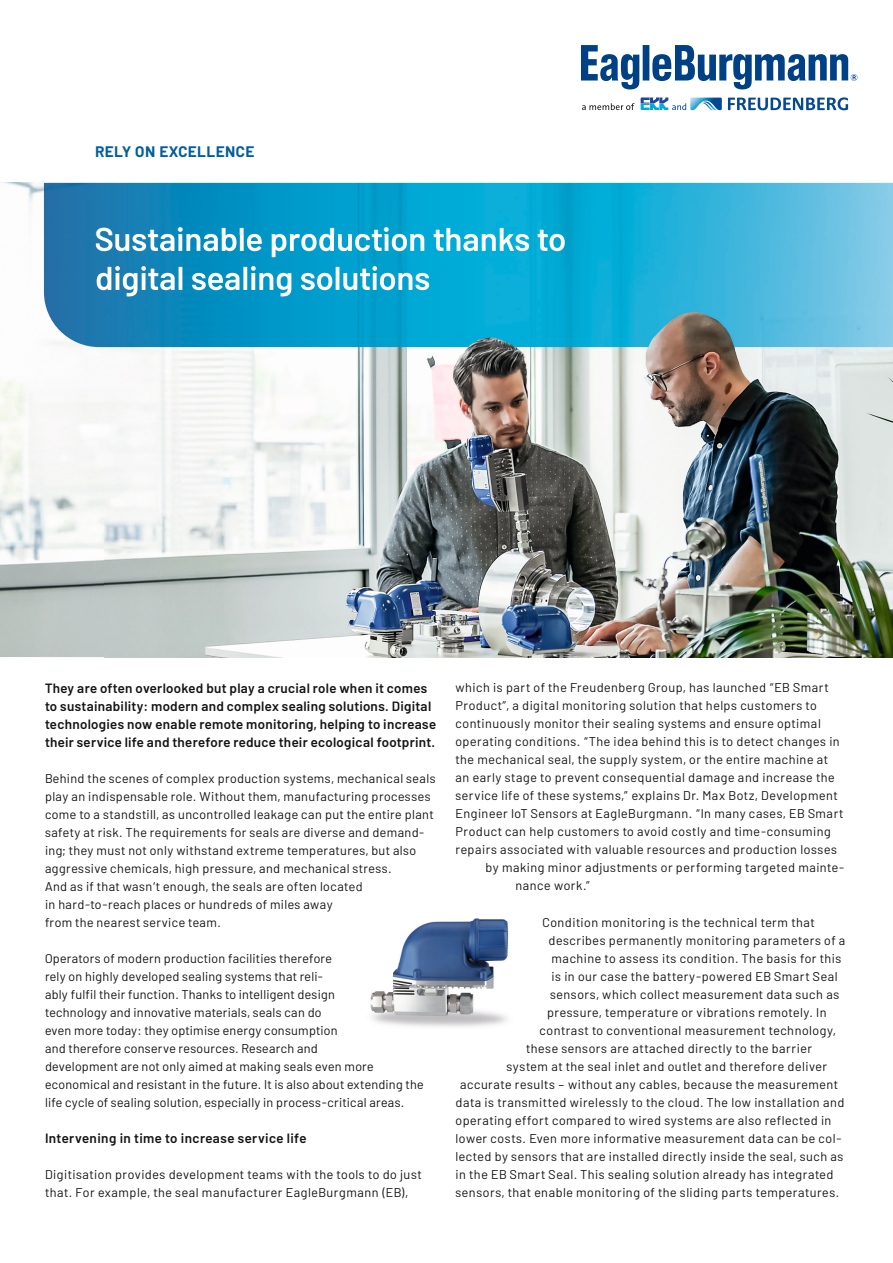
<style>
.page{position:relative;width:893px;height:1263px;background:#fff}
.page>*{position:absolute;margin:0;border:0;box-sizing:border-box;transform-origin:0 0}
.t1{font:600 33px "Barlow";letter-spacing:-.005em;color:#fff}
.t2{font:700 15.3px "Barlow";letter-spacing:.03em;color:#005e9a}
.t3{font:600 13.5px/18px "Barlow";letter-spacing:.025em;color:#131413}
.t4{font:12.75px/18px "Barlow";letter-spacing:.04em;color:#131413}
</style>
<div class="page">
<img style="left:6px;top:183px;width:887px;height:53px">
<svg style="left:581px;top:45px;width:58px;height:44px"></svg>
<div style="left:643px;top:45px;width:6px;height:36px;background:#004185"></div>
<svg style="left:652px;top:45px;width:205px;height:44px"></svg>
<svg style="left:728px;top:97px;width:120px;height:13px"></svg>
<svg style="left:582px;top:103px;width:52px;height:7px"></svg>
<svg style="left:641px;top:97px;width:81px;height:13px"></svg>
<img style="left:96px;top:227px;width:469px;height:9px">
<img style="left:0;top:236px;width:52px;height:421px">
<img style="left:52px;top:347px;width:53px;height:310px">
<img style="left:105px;top:347px;width:788px;height:310px">
<img style="left:44px;top:236px;width:849px;height:111px">
<img style="left:96px;top:236px;width:469px;height:21px">
<img style="left:97px;top:266px;width:332px;height:30px">
<svg style="left:350px;top:884px;width:2px;height:8px"></svg>
<img style="left:352px;top:882px;width:156px;height:40px">
<img style="left:370px;top:922px;width:138px;height:105px">
<p class="t2" style="left:95px;top:140px;width:161px">RELY ON EXCELLENCE</p>
<h1 class="t1" style="left:95px;top:215px;width:473px">Sustainable production thanks to</h1>
<p class="t3" style="left:45px;top:678px;width:393px">They are often overlooked but play a crucial role when it comes to sustainability: modern and complex sealing solutions. Digital technologies now enable remote monitoring, helping to increase their service life and therefore reduce their ecological footprint.</p>
<p class="t4" style="left:45px;top:768px;width:392px">Behind the scenes of complex production systems, mechanical seals play an indispensable role. Without them, manufacturing processes come to a standstill, as uncontrolled leakage can put the entire plant safety at risk. The requirements for seals are diverse and demand&shy;ing; they must not only withstand extreme temperatures, but also aggressive chemicals, high pressure, and mechanical stress.<br>And as if that wasn‘t enough, the seals are often located<br>in hard-to-reach places or hundreds of miles away<br>from the nearest service team.</p>
<p class="t4" style="left:45px;top:948px;width:380px">Operators of modern production facilities therefore<br>rely on highly developed sealing systems that reli-<br>ably fulfil their function. Thanks to intelligent design<br>technology and innovative materials, seals can do<br>even more today: they optimise energy consumption<br>and therefore conserve resources. Research and<br>development are not only aimed at making seals even more economical and resistant in the future. It is also about extending the life cycle of sealing solution, especially in process-critical areas.</p>
<p class="t3" style="left:45px;top:1128px;width:263px">Intervening in time to increase service life</p>
<p class="t4" style="left:45px;top:1164px;width:378px">Digitisation provides development teams with the tools to do just that. For example, the seal manufacturer EagleBurgmann (EB),</p>
<p class="t4" style="left:455px;top:677px;width:375px">which is part of the Freudenberg Group, has launched “EB Smart</p>
<p class="t4" style="left:455px;top:695px;width:363px">Product”, a digital monitoring solution that helps customers to</p>
<p class="t4" style="left:455px;top:713px;width:367px">continuously monitor their sealing systems and ensure optimal</p>
<p class="t4" style="left:455px;top:731px;width:386px">operating conditions. “The idea behind this is to detect changes in</p>
<p class="t4" style="left:455px;top:749px;width:374px">the mechanical seal, the supply system, or the entire machine at</p>
<p class="t4" style="left:455px;top:767px;width:381px">an early stage to prevent consequential damage and increase the</p>
<p class="t4" style="left:455px;top:785px;width:383px">service life of these systems,” explains Dr. Max Botz, Development</p>
<p class="t4" style="left:455px;top:803px;width:389px">Engineer IoT Sensors at EagleBurgmann. “In many cases, EB Smart</p>
<p class="t4" style="left:455px;top:821px;width:377px">Product can help customers to avoid costly and time-consuming</p>
<p class="t4" style="left:455px;top:839px;width:383px">repairs associated with valuable resources and production losses</p>
<p class="t4" style="left:485px;top:857px;width:361px">by making minor adjustments or performing targeted mainte-</p>
<p class="t4" style="left:515px;top:875px;width:76px">nance work.”</p>
<p class="t4" style="left:542px;top:912px;width:274px">Condition monitoring is the technical term that</p>
<p class="t4" style="left:548px;top:930px;width:298px">describes permanently monitoring parameters of a</p>
<p class="t4" style="left:551px;top:948px;width:291px">machine to assess its condition. The basis for this</p>
<p class="t4" style="left:551px;top:966px;width:288px">is in our case the battery-powered EB Smart Seal</p>
<p class="t4" style="left:550px;top:984px;width:291px">sensors, which collect measurement data such as</p>
<p class="t4" style="left:547px;top:1002px;width:281px">pressure, temperature or vibrations remotely. In</p>
<p class="t4" style="left:539px;top:1020px;width:298px">contrast to conventional measurement technology,</p>
<p class="t4" style="left:526px;top:1038px;width:287px">these sensors are attached directly to the barrier</p>
<p class="t4" style="left:506px;top:1056px;width:322px">system at the seal inlet and outlet and therefore deliver</p>
<p class="t4" style="left:460px;top:1074px;width:379px">accurate results – without any cables, because the measurement</p>
<p class="t4" style="left:455px;top:1092px;width:390px">data is transmitted wirelessly to the cloud. The low installation and</p>
<p class="t4" style="left:455px;top:1110px;width:377px">operating effort compared to wired systems are also reflected in</p>
<p class="t4" style="left:455px;top:1128px;width:388px">lower costs. Even more informative measurement data can be col-</p>
<p class="t4" style="left:455px;top:1146px;width:389px">lected by sensors that are installed directly inside the seal, such as</p>
<p class="t4" style="left:455px;top:1164px;width:379px">in the EB Smart Seal. This sealing solution already has integrated</p>
<p class="t4" style="left:455px;top:1182px;width:385px">sensors, that enable monitoring of the sliding parts temperatures.</p>
</div>
